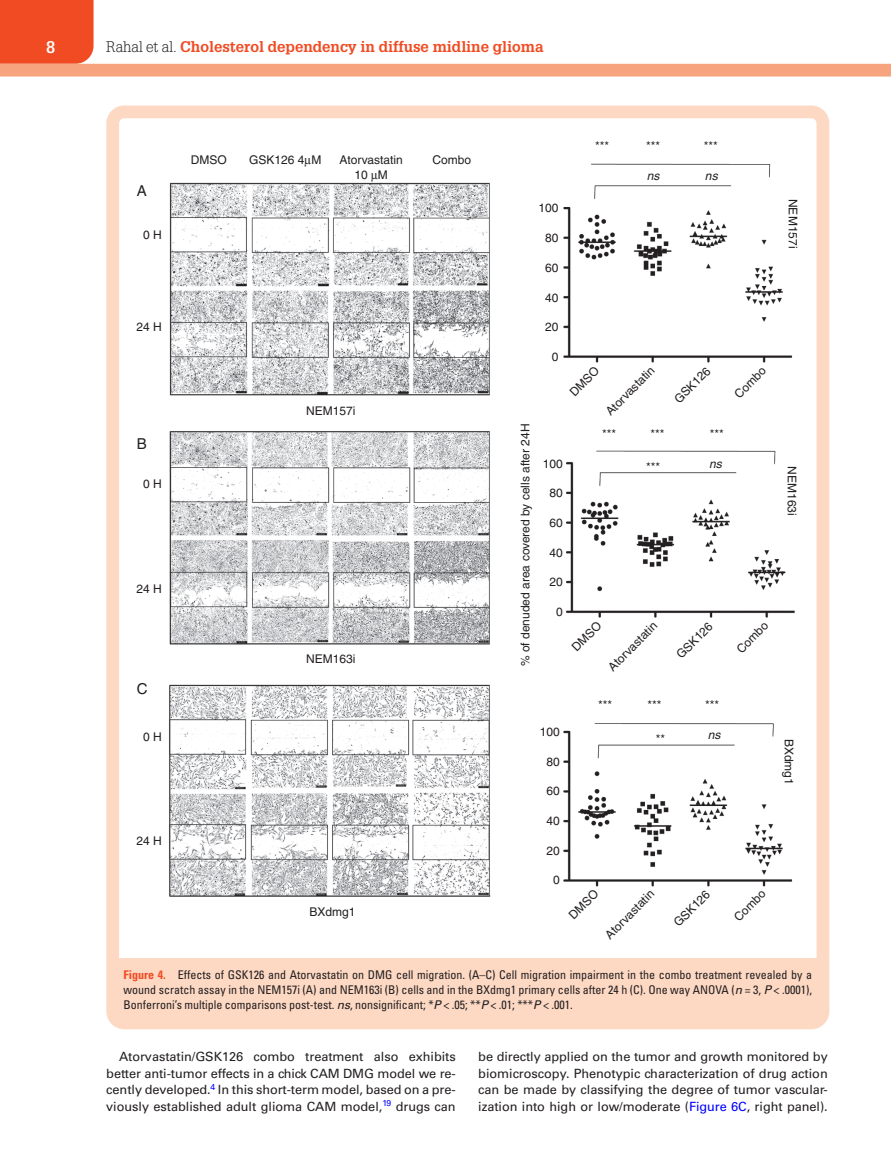
<style>
.page{position:relative;width:891px;height:1175px;background:#fff}
.page>*{position:absolute;margin:0;border:0;box-sizing:border-box;transform-origin:0 0}
.t1{font:700 16.5px "Glypha LT Std";color:#fff}
.t2{font:700 15px "Glypha LT Std";color:#f04b22}
.t3{font:15px "Helvetica";color:#231f20}
.TextInd{font:12.75px/16.5px "Univers LT Std";letter-spacing:-.005em;color:#231f20;text-align:justify}
.FigCapt{font:condensed 12px/15px "Univers LT Std";color:#231f20;text-align:justify}
.t4{font:12px/14.4px "Helvetica";color:#231f20;text-align:center}
.t5{font:italic 12px "Helvetica";color:#231f20}
.s1{font-weight:300;color:#231f20}
.s2{font-weight:700;color:#f04b22}
.s3{font-style:italic;font-stretch:normal}
.s4{color:#00f}
</style>
<div class="page">
<div style="left:0;top:0;width:94px;height:64px;background:#f04b22"></div>
<div style="left:0;top:64px;width:891px;height:12px;background:#f7a37d"></div>
<div style="left:115px;top:958px;width:706px;height:58px;background:#fdd8c3"></div>
<img style="left:169px;top:164px;width:626px;height:733px">
<div style="left:106px;top:105px;width:723px;height:924px;border:13px solid #fdd8c3;border-radius:12px"></div>
<svg style="left:305px;top:164px;width:6px;height:3px"></svg>
<svg style="left:371px;top:173px;width:7px;height:8px"></svg>
<p class="t1" style="left:46px;top:37px;width:11px">8</p>
<p class="t2" style="left:106px;top:37px;width:439px"><span class="s1">Rahal et al.</span> Cholesterol dependency in diffuse midline glioma</p>
<p class="t4" style="left:191px;top:153px;width:37px">DMSO</p>
<p class="t4" style="left:249px;top:153px;width:74px">GSK126 4 M</p>
<p class="t4" style="left:339px;top:153px;width:65px">Atorvastatin<br>10 M</p>
<p class="t4" style="left:433px;top:153px;width:40px">Combo</p>
<p class="t4" style="left:595px;top:138px;width:16px">***</p>
<p class="t4" style="left:646px;top:138px;width:16px">***</p>
<p class="t4" style="left:704px;top:138px;width:16px">***</p>
<p class="t5" style="left:647px;top:169px;width:14px">ns</p>
<p class="t5" style="left:705px;top:169px;width:14px">ns</p>
<p class="t3" style="left:137px;top:182px;width:12px">A</p>
<p class="t4" style="left:143px;top:227px;width:20px">0 H</p>
<p class="t4" style="left:137px;top:319px;width:27px">24 H</p>
<p class="t3" style="left:137px;top:435px;width:12px">B</p>
<p class="t4" style="left:143px;top:477px;width:20px">0 H</p>
<p class="t4" style="left:137px;top:582px;width:27px">24 H</p>
<p class="t3" style="left:137px;top:680px;width:12px">C</p>
<p class="t4" style="left:143px;top:729px;width:20px">0 H</p>
<p class="t4" style="left:137px;top:833px;width:27px">24 H</p>
<p class="t4" style="left:306px;top:403px;width:51px">NEM157i</p>
<p class="t4" style="left:306px;top:651px;width:51px">NEM163i</p>
<p class="t4" style="left:309px;top:904px;width:48px">BXdmg1</p>
<p class="t4" style="left:539px;top:201px;width:22px">100</p>
<p class="t4" style="left:800px;top:199px;width:51px;rotate:90deg">NEM157i</p>
<p class="t4" style="left:545px;top:231px;width:15px">80</p>
<p class="t4" style="left:545px;top:260px;width:15px">60</p>
<p class="t4" style="left:545px;top:290px;width:15px">40</p>
<p class="t4" style="left:545px;top:320px;width:15px">20</p>
<p class="t4" style="left:518px;top:666px;width:244px;rotate:-90deg">% of denuded area covered by cells after 24H</p>
<p class="t4" style="left:552px;top:349px;width:8px">0</p>
<p class="t4" style="left:567px;top:389px;width:38px;rotate:-45deg">DMSO</p>
<p class="t4" style="left:603px;top:408px;width:65px;rotate:-45deg">Atorvastatin</p>
<p class="t4" style="left:671px;top:396px;width:47px;rotate:-45deg">GSK126</p>
<p class="t4" style="left:732px;top:390px;width:40px;rotate:-45deg">Combo</p>
<p class="t4" style="left:543px;top:456px;width:22px">100</p>
<p class="t4" style="left:549px;top:486px;width:15px">80</p>
<p class="t4" style="left:549px;top:515px;width:15px">60</p>
<p class="t4" style="left:549px;top:545px;width:15px">40</p>
<p class="t4" style="left:549px;top:575px;width:15px">20</p>
<p class="t4" style="left:556px;top:604px;width:8px">0</p>
<p class="t4" style="left:602px;top:426px;width:16px">***</p>
<p class="t4" style="left:650px;top:426px;width:16px">***</p>
<p class="t4" style="left:646px;top:459px;width:16px">***</p>
<p class="t4" style="left:710px;top:426px;width:16px">***</p>
<p class="t5" style="left:709px;top:456px;width:14px">ns</p>
<p class="t4" style="left:569px;top:644px;width:38px;rotate:-45deg">DMSO</p>
<p class="t4" style="left:605px;top:663px;width:65px;rotate:-45deg">Atorvastatin</p>
<p class="t4" style="left:673px;top:651px;width:47px;rotate:-45deg">GSK126</p>
<p class="t4" style="left:734px;top:646px;width:40px;rotate:-45deg">Combo</p>
<p class="t4" style="left:540px;top:724px;width:22px">100</p>
<p class="t4" style="left:547px;top:754px;width:15px">80</p>
<p class="t4" style="left:547px;top:784px;width:15px">60</p>
<p class="t4" style="left:547px;top:813px;width:15px">40</p>
<p class="t4" style="left:547px;top:843px;width:15px">20</p>
<p class="t4" style="left:553px;top:873px;width:8px">0</p>
<p class="t4" style="left:598px;top:698px;width:16px">***</p>
<p class="t4" style="left:648px;top:698px;width:16px">***</p>
<p class="t4" style="left:656px;top:731px;width:11px">**</p>
<p class="t4" style="left:705px;top:698px;width:16px">***</p>
<p class="t5" style="left:708px;top:727px;width:14px">ns</p>
<p class="t4" style="left:566px;top:912px;width:38px;rotate:-45deg">DMSO</p>
<p class="t4" style="left:602px;top:931px;width:65px;rotate:-45deg">Atorvastatin</p>
<p class="t4" style="left:671px;top:919px;width:47px;rotate:-45deg">GSK126</p>
<p class="t4" style="left:731px;top:914px;width:40px;rotate:-45deg">Combo</p>
<p class="t4" style="left:799px;top:466px;width:51px;rotate:90deg">NEM163i</p>
<p class="t4" style="left:796px;top:738px;width:48px;rotate:90deg">BXdmg1</p>
<p class="FigCapt" style="left:124px;top:967px;width:690px"><span class="s2">Figure 4.</span> Effects of GSK126 and Atorvastatin on DMG cell migration. (A–C) Cell migration impairment in the combo treatment revealed by a wound scratch assay in the NEM157i (A) and NEM163i (B) cells and in the BXdmg1 primary cells after 24 h (C). One way ANOVA (<span class="s3">n</span> = 3, <span class="s3">P</span> &lt; .0001), Bonferroni’s multiple comparisons post-test. <span class="s3">ns</span>, nonsignificant; *<span class="s3">P</span> &lt; .05; **<span class="s3">P</span> &lt; .01; ***<span class="s3">P</span> &lt; .001.</p>
<p class="TextInd" style="left:106px;top:1048px;width:351px;text-indent:13px">Atorvastatin/GSK126 combo treatment also exhibits better anti-tumor effects in a chick CAM DMG model we re&shy;cently developed.<sup>4</sup> In this short-term model, based on a pre&shy;viously established adult glioma CAM model,<sup>19</sup> drugs can</p>
<p class="TextInd" style="left:478px;top:1048px;width:351px">be directly applied on the tumor and growth monitored by biomicroscopy. Phenotypic characterization of drug action can be made by classifying the degree of tumor vascular&shy;ization into high or low/moderate (<span class="s4">Figure 6C</span>, right panel).</p>
</div>
